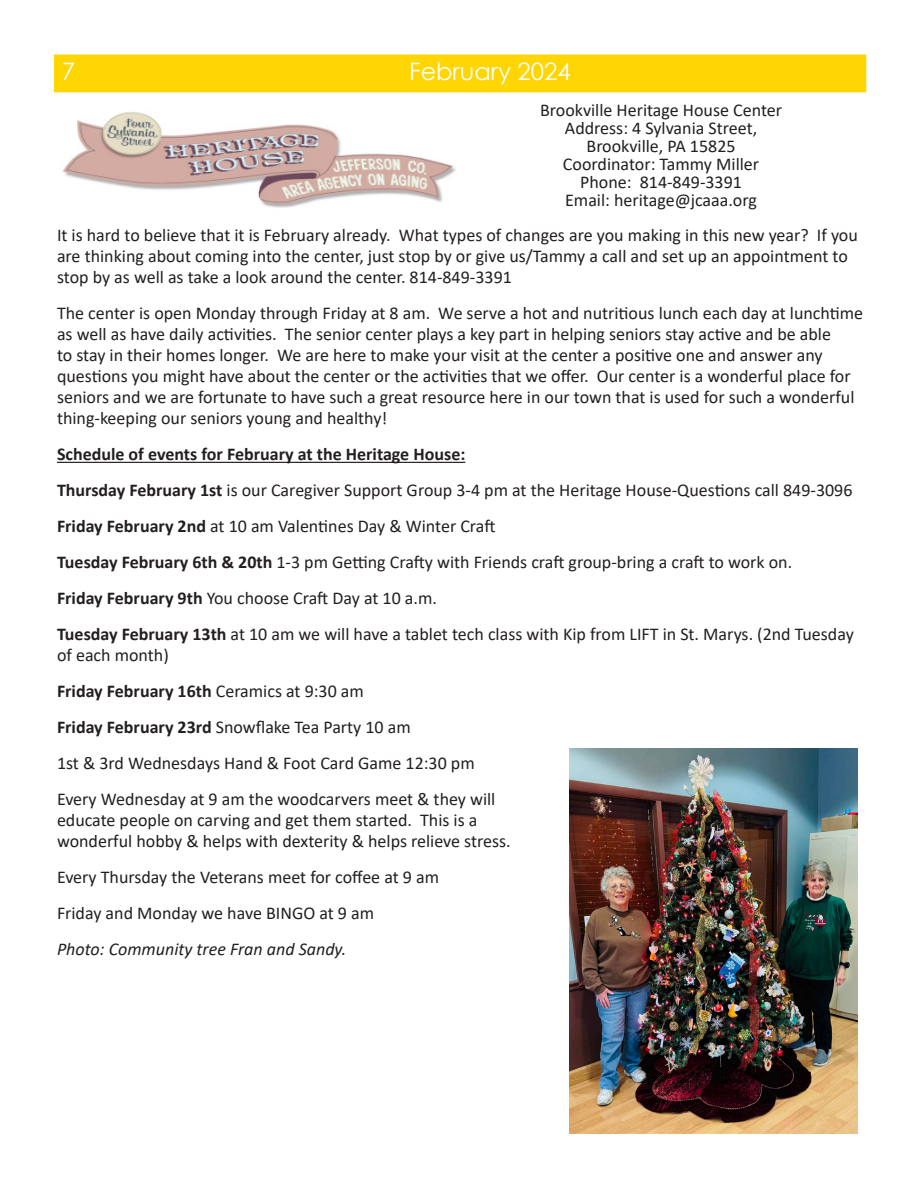
<style>
.page{position:relative;width:918px;height:1188px;background:#fff}
.page>*{position:absolute;margin:0;border:0;box-sizing:border-box;transform-origin:0 0}
.t1{font:24px "Century Gothic";color:#fff}
.t2{font:18px/21px "Calibri";color:#231f20}
.t3{font:700 18px "Calibri";color:#231f20}
.t4{font:italic 18px "Calibri";color:#231f20}
.s1{font-weight:700}
.s2{font-weight:400}
</style>
<div class="page">
<div style="left:54px;top:55px;width:812px;height:37px;background:#ffd502"></div>
<hr style="left:57px;top:462px;width:408px;height:1px;background:#231f20">
<img style="left:62px;top:112px;width:394px;height:96px">
<img style="left:570px;top:749px;width:287px;height:385px">
<p class="t1" style="left:62px;top:55px;width:15px">7</p>
<p class="t1" style="left:409px;top:55px;width:163px">February 2024</p>
<p class="t2" style="left:540px;top:99px;width:244px">Brookville Heritage House Center</p>
<p class="t2" style="left:565px;top:117px;width:194px">Address: 4 Sylvania Street,</p>
<p class="t2" style="left:587px;top:135px;width:151px">Brookville, PA 15825</p>
<p class="t2" style="left:563px;top:153px;width:198px">Coordinator: Tammy Miller</p>
<p class="t2" style="left:580px;top:171px;width:163px">Phone: 814-849-3391</p>
<p class="t2" style="left:565px;top:189px;width:193px">Email: heritage@jcaaa.org</p>
<p class="t2" style="left:57px;top:224px;width:802px">It is hard to believe that it is February already. What types of changes are you making in this new year? If you are thinking about coming into the center, just stop by or give us/Tammy a call and set up an appointment to stop by as well as take a look around the center. 814-849-3391</p>
<p class="t2" style="left:57px;top:302px;width:808px">The center is open Monday through Friday at 8 am. We serve a hot and nutritious lunch each day at lunchtime as well as have daily activities. The senior center plays a key part in helping seniors stay active and be able<br>to stay in their homes longer. We are here to make your visit at the center a positive one and answer any questions you might have about the center or the activities that we offer. Our center is a wonderful place for seniors and we are fortunate to have such a great resource here in our town that is used for such a wonderful thing-keeping our seniors young and healthy!</p>
<p class="t3" style="left:57px;top:442px;width:410px">Schedule of events for February at the Heritage House:</p>
<p class="t2" style="left:57px;top:479px;width:797px"><span class="s1">Thursday February 1st</span> is our Caregiver Support Group 3-4 pm at the Heritage House-Questions call 849-3096</p>
<p class="t2" style="left:57px;top:515px;width:440px"><span class="s1">Friday February 2nd</span> at 10 am Valentines Day &amp; Winter Craft</p>
<p class="t2" style="left:57px;top:551px;width:737px"><span class="s1">Tuesday February 6th &amp; 20th</span> 1-3 pm Getting Crafty with Friends craft group-bring a craft to work on.</p>
<p class="t2" style="left:57px;top:587px;width:381px"><span class="s1">Friday February 9th</span> You choose Craft Day at 10 a.m.</p>
<p class="t2" style="left:57px;top:623px;width:798px"><span class="s1">Tuesday February 13th</span> at 10 am we will have a tablet tech class with Kip from LIFT in St. Marys. (2nd Tuesday of each month)</p>
<p class="t3" style="left:57px;top:679px;width:308px">Friday February 16th <span class="s2">Ceramics at 9:30 am</span></p>
<p class="t2" style="left:57px;top:716px;width:355px"><span class="s1">Friday February 23rd</span> Snowflake Tea Party 10 am</p>
<p class="t2" style="left:57px;top:752px;width:419px">1st &amp; 3rd Wednesdays Hand &amp; Foot Card Game 12:30 pm</p>
<p class="t2" style="left:57px;top:788px;width:455px">Every Wednesday at 9 am the woodcarvers meet &amp; they will educate people on carving and get them started. This is a wonderful hobby &amp; helps with dexterity &amp; helps relieve stress.</p>
<p class="t2" style="left:57px;top:866px;width:384px">Every Thursday the Veterans meet for coffee at 9 am</p>
<p class="t2" style="left:57px;top:902px;width:319px">Friday and Monday we have BINGO at 9 am</p>
<p class="t4" style="left:57px;top:937px;width:291px">Photo: Community tree Fran and Sandy.</p>
</div>
